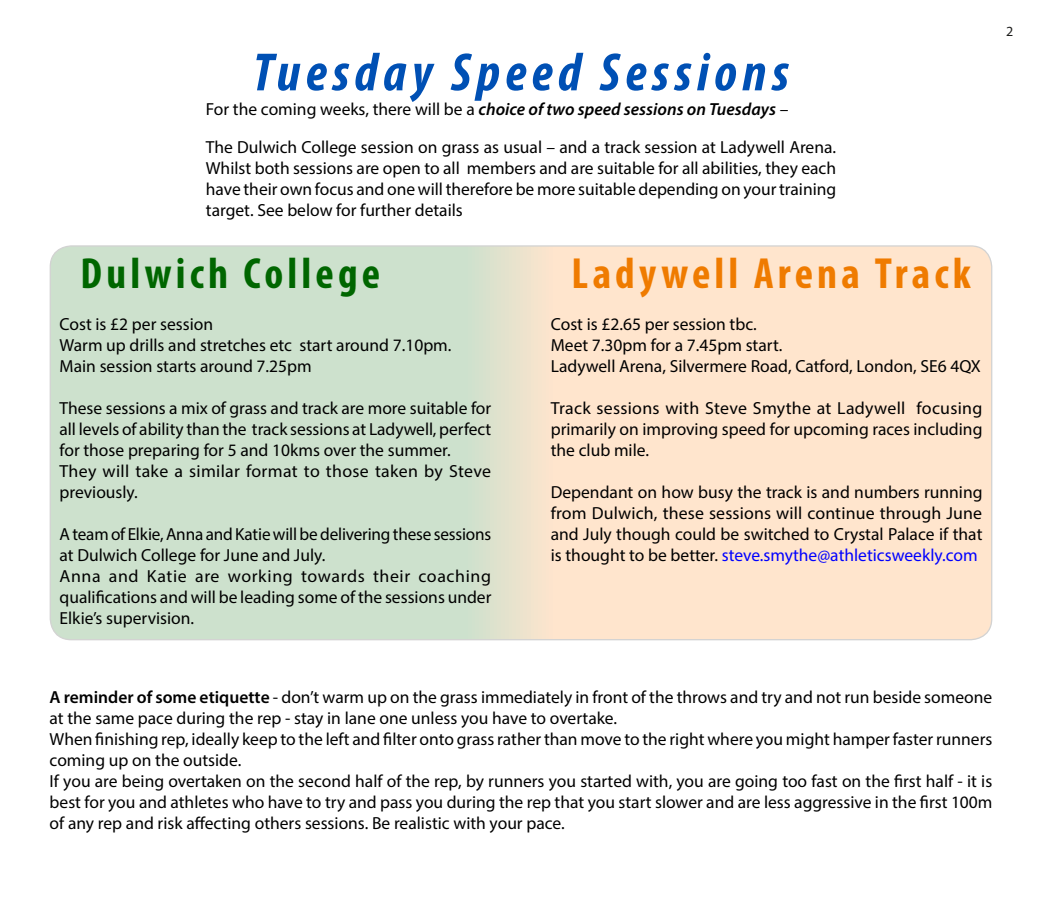
<style>
.page{position:relative;width:1042px;height:907px;background:#fff}
.page>*{position:absolute;margin:0;border:0;box-sizing:border-box;transform-origin:0 0}
.t1{font:italic 700 condensed 54.25px "Myriad Pro";letter-spacing:.1em;color:#0050b4}
.t2{font:700 condensed 43.75px "Myriad Pro";letter-spacing:.095em;color:#ef7b00}
.t3{font:700 condensed 43.75px "Myriad Pro";letter-spacing:.095em;color:#060}
.t4{font:17.5px/21px "Myriad Pro";color:#000}
.t5{font:italic 600 17.5px "Myriad Pro";color:#000}
.t6{font:14px "Myriad Pro";color:#1d1d1b}
.s1{font-weight:400;font-style:normal}
.s2{color:#00f}
.s3{font-weight:600}
</style>
<div class="page">
<svg style="left:50px;top:246px;width:941px;height:393px"></svg>
<h1 class="t1" style="left:253px;top:38px;width:537px">Tuesday Speed Sessions</h1>
<p class="t5" style="left:206px;top:98px;width:584px"><span class="s1">For the coming weeks, there will be a</span> choice of two speed sessions on Tuesdays <span class="s1">–</span></p>
<p class="t4" style="left:206px;top:136px;width:632px;text-align:justify">The Dulwich College session on grass as usual – and a track session at Ladywell Arena.<br>Whilst both sessions are open to all members and are suitable for all abilities, they each have their own focus and one will therefore be more suitable depending on your training target. See below for further details</p>
<h2 class="t3" style="left:80px;top:246px;width:301px">Dulwich College</h2>
<p class="t4" style="left:60px;top:313px;width:393px">Cost is £2 per session<br>Warm up drills and stretches etc start around 7.10pm.<br>Main session starts around 7.25pm</p>
<p class="t4" style="left:60px;top:397px;width:433px">These sessions a mix of grass and track are more suitable for all levels of ability than the track sessions at Ladywell, perfect for those preparing for 5 and 10kms over the summer.<br>They will take a similar format to those taken by Steve previously.</p>
<p class="t4" style="left:60px;top:523px;width:433px">A team of Elkie, Anna and Katie will be delivering these sessions at Dulwich College for June and July.<br>Anna and Katie are working towards their coaching qualifications and will be leading some of the sessions under Elkie’s supervision.</p>
<h2 class="t2" style="left:571px;top:246px;width:401px">Ladywell Arena Track</h2>
<p class="t4" style="left:551px;top:313px;width:432px">Cost is £2.65 per session tbc.<br>Meet 7.30pm for a 7.45pm start.<br>Ladywell Arena, Silvermere Road, Catford, London, SE6 4QX</p>
<p class="t4" style="left:551px;top:397px;width:433px;text-align:justify">Track sessions with Steve Smythe at Ladywell focusing primarily on improving speed for upcoming races including the club mile.</p>
<p class="t4" style="left:551px;top:481px;width:433px;text-align:justify">Dependant on how busy the track is and numbers running from Dulwich, these sessions will continue through June and July though could be switched to Crystal Palace if that is thought to be better. <span class="s2">steve.smythe@athleticsweekly.com</span></p>
<p class="t6" style="left:1006px;top:23px;width:9px">2</p>
<p class="t4" style="left:50px;top:686px;width:944px"><span class="s3">A reminder of some etiquette</span> - don’t warm up on the grass immediately in front of the throws and try and not run beside someone at the same pace during the rep - stay in lane one unless you have to overtake.<br>When finishing rep, ideally keep to the left and filter onto grass rather than move to the right where you might hamper faster runners coming up on the outside.<br>If you are being overtaken on the second half of the rep, by runners you started with, you are going too fast on the first half - it is best for you and athletes who have to try and pass you during the rep that you start slower and are less aggressive in the first 100m of any rep and risk affecting others sessions. Be realistic with your pace.</p>
</div>
